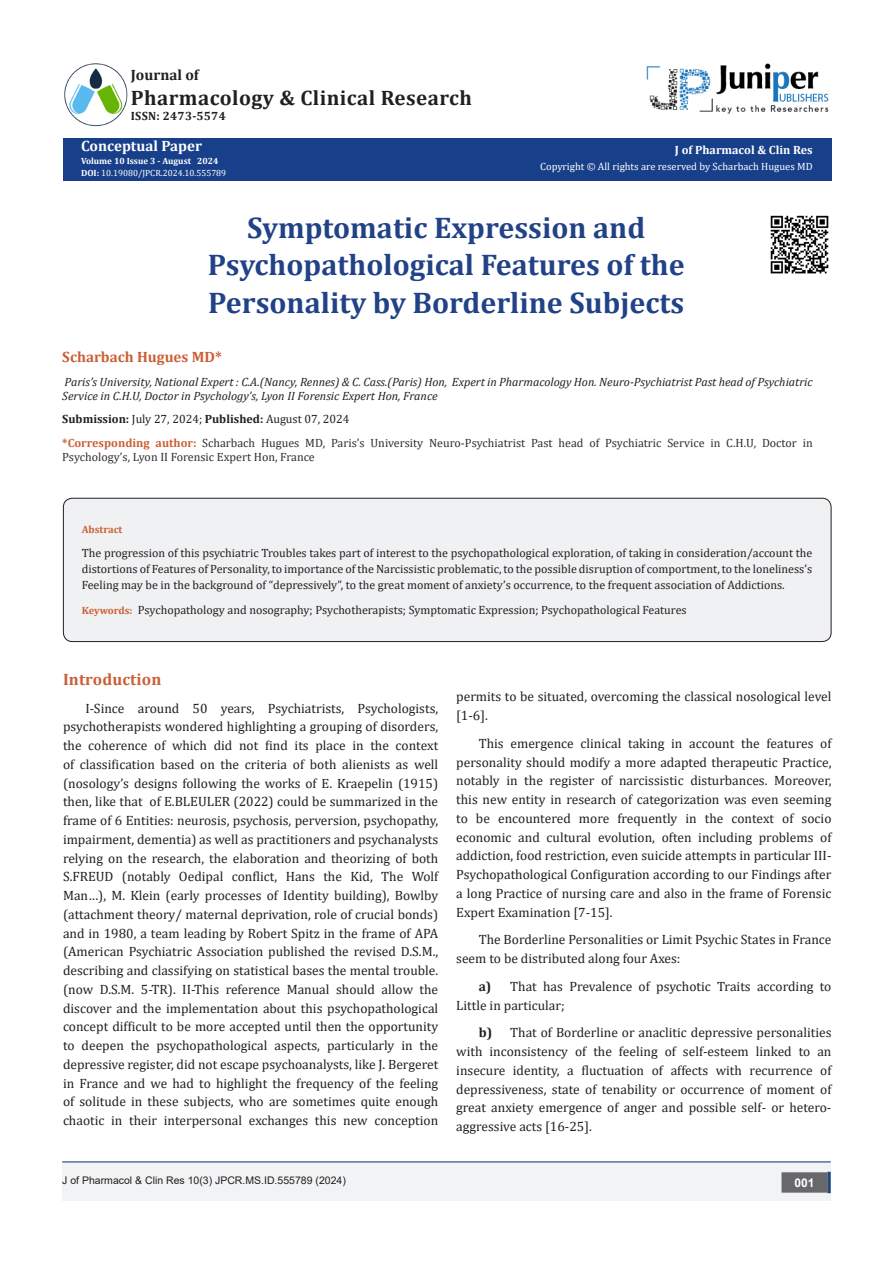
<style>
.page{position:relative;width:893px;height:1263px;background:#fff}
.page>*{position:absolute;margin:0;border:0;box-sizing:border-box;transform-origin:0 0}
.t1{font:700 30px/37.5px "Cambria";color:#214287;text-align:center}
.t2{font:700 21px "Cambria";letter-spacing:.02em;color:#231f20}
.t3{font:700 16.5px "Cambria";letter-spacing:.01em;color:#ca5f37}
.t4{font:700 15px "Cambria";color:#ca5f37}
.t5{font:700 15px "Cambria";color:#fff}
.t6{font:700 15px "Cambria";color:#231f20}
.t7{font:13.5px/18.8px "Cambria";color:#231f20;text-align:justify}
.List_Paragraph{font:12px/15.8px "Cambria";color:#231f20;text-align:justify}
.t8{font:italic 12px/14.4px "Cambria";color:#231f20}
.t9{font:12px/14.4px "Cambria";color:#312f30}
.t10{font:700 12px "Cambria";color:#fff}
.t11{font:700 12px "Cambria";letter-spacing:.02em;color:#231f20}
.t12{font:700 12px "Arial";color:#fff}
.t13{font:10.5px "Cambria";color:#fff}
.t14{font:10.5px "Arial";color:#231f20}
.List_Paragraph-2{font:700 10.5px "Cambria";color:#ca5f37}
.t15{font:9px "Cambria";color:#fff}
.t16{font:700 9px "Cambria";color:#fff}
.s1{font-weight:700}
.s2{font-weight:700;color:#ca5f37}
.s3{font-weight:700;font-size:10.5px;color:#ca5f37}
</style>
<div class="page">
<div style="left:63px;top:138px;width:768px;height:43px;background:#183f89"></div>
<img style="left:64px;top:63px;width:64px;height:64px">
<img style="left:647px;top:63px;width:182px;height:51px">
<div style="left:62px;top:1162px;width:769px;height:39px;background:#f2f3f4"></div>
<div style="left:782px;top:1173px;width:45px;height:19px;background:#68676a"></div>
<div style="left:781px;top:1172px;width:46px;height:20px;border:2px solid #68676a"></div>
<svg style="left:827px;top:1172px;width:4px;height:21px"></svg>
<hr style="left:62px;top:1161px;width:769px;height:1px;background:#253f8e">
<img style="left:770px;top:215px;width:59px;height:59px">
<div style="left:63px;top:498px;width:768px;height:143px;background:#f0f1f2;border-radius:9px"></div>
<div style="left:63px;top:498px;width:768px;height:144px;border:1px solid #231f20;border-radius:9px"></div>
<p class="t6" style="left:131px;top:64px;width:69px">Journal of</p>
<p class="t2" style="left:131px;top:83px;width:343px">Pharmacology &amp; Clinical Research</p>
<p class="t11" style="left:131px;top:108px;width:96px">ISSN: 2473-5574</p>
<p class="t5" style="left:81px;top:136px;width:123px">Conceptual Paper</p>
<p class="t16" style="left:81px;top:154px;width:139px">Volume 10 Issue 3 - August 2024</p>
<p class="t15" style="left:81px;top:167px;width:147px"><span class="s1">DOI:</span> 10.19080/JPCR.2024.10.555789</p>
<p class="t10" style="left:675px;top:142px;width:139px">J of Pharmacol &amp; Clin Res</p>
<p class="t13" style="left:540px;top:160px;width:274px">Copyright © All rights are reserved by Scharbach Hugues MD</p>
<p class="t1" style="left:208px;top:208px;width:478px">Symptomatic Expression and<br>Psychopathological Features of the<br>Personality by Borderline Subjects</p>
<p class="t4" style="left:62px;top:347px;width:161px">Scharbach Hugues MD*</p>
<p class="t8" style="left:62px;top:374px;width:752px">Paris’s University, National Expert : C.A.(Nancy, Rennes) &amp; C. Cass.(Paris) Hon, Expert in Pharmacology Hon. Neuro-Psychiatrist Past head of Psychiatric<br>Service in C.H.U, Doctor in Psychology’s, Lyon II Forensic Expert Hon, France</p>
<p class="List_Paragraph" style="left:62px;top:411px;width:289px"><span class="s1">Submission:</span> July 27, 2024; <span class="s1">Published:</span> August 07, 2024</p>
<p class="t9" style="left:62px;top:435px;width:752px"><span class="s2">*Corresponding author:</span> Scharbach Hugues MD, Paris’s University Neuro-Psychiatrist Past head of Psychiatric Service in C.H.U, Doctor in<br>Psychology’s, Lyon II Forensic Expert Hon, France</p>
<p class="List_Paragraph-2" style="left:82px;top:522px;width:42px">Abstract</p>
<p class="List_Paragraph" style="left:82px;top:545px;width:732px">The progression of this psychiatric Troubles takes part of interest to the psychopathological exploration, of taking in consideration/account the distortions of Features of Personality, to importance of the Narcissistic problematic, to the possible disruption of comportment, to the loneliness’s Feeling may be in the background of “depressively”, to the great moment of anxiety’s occurrence, to the frequent association of Addictions.</p>
<p class="List_Paragraph" style="left:82px;top:602px;width:606px"><span class="s3">Keywords:</span> Psychopathology and nosography; Psychotherapists; Symptomatic Expression; Psychopathological Features</p>
<p class="t3" style="left:63px;top:668px;width:100px">Introduction</p>
<p class="t7" style="left:63px;top:699px;width:377px;text-indent:22px">I-Since around 50 years, Psychiatrists, Psychologists, psychotherapists wondered highlighting a grouping of disorders, the coherence of which did not find its place in the context of classification based on the criteria of both alienists as well (nosology’s designs following the works of E. Kraepelin (1915) then, like that of E.BLEULER (2022) could be summarized in the frame of 6 Entities: neurosis, psychosis, perversion, psychopathy, impairment, dementia) as well as practitioners and psychanalysts relying on the research, the elaboration and theorizing of both S.FREUD (notably Oedipal conflict, Hans the Kid, The Wolf Man…), M. Klein (early processes of Identity building), Bowlby (attachment theory/ maternal deprivation, role of crucial bonds) and in 1980, a team leading by Robert Spitz in the frame of APA (American Psychiatric Association published the revised D.S.M., describing and classifying on statistical bases the mental trouble. (now D.S.M. 5-TR). II-This reference Manual should allow the discover and the implementation about this psychopathological concept difficult to be more accepted until then the opportunity to deepen the psychopathological aspects, particularly in the depressive register, did not escape psychoanalysts, like J. Bergeret in France and we had to highlight the frequency of the feeling of solitude in these subjects, who are sometimes quite enough chaotic in their interpersonal exchanges this new conception</p>
<p class="t7" style="left:456px;top:687px;width:377px">permits to be situated, overcoming the classical nosological level [1-6].</p>
<p class="t7" style="left:456px;top:734px;width:377px;text-indent:22px">This emergence clinical taking in account the features of personality should modify a more adapted therapeutic Practice, notably in the register of narcissistic disturbances. Moreover, this new entity in research of categorization was even seeming to be encountered more frequently in the context of socio economic and cultural evolution, often including problems of addiction, food restriction, even suicide attempts in particular III-Psychopathological Configuration according to our Findings after a long Practice of nursing care and also in the frame of Forensic Expert Examination [7-15].</p>
<p class="t7" style="left:456px;top:930px;width:377px;text-indent:22px">The Borderline Personalities or Limit Psychic States in France seem to be distributed along four Axes:</p>
<p class="t7" style="left:456px;top:977px;width:377px;text-indent:22px"><span class="s1">a)</span> That has Prevalence of psychotic Traits according to<br>Little in particular;</p>
<p class="t7" style="left:456px;top:1023px;width:377px;text-indent:22px"><span class="s1">b)</span> That of Borderline or anaclitic depressive personalities with inconsistency of the feeling of self-esteem linked to an insecure identity, a fluctuation of affects with recurrence of depressiveness, state of tenability or occurrence of moment of great anxiety emergence of anger and possible self- or hetero&shy;aggressive acts [16-25].</p>
<p class="t14" style="left:62px;top:1173px;width:285px">J of Pharmacol &amp; Clin Res 10(3) JPCR.MS.ID.555789 (2024)</p>
<p class="t12" style="left:794px;top:1174px;width:22px">001</p>
</div>
